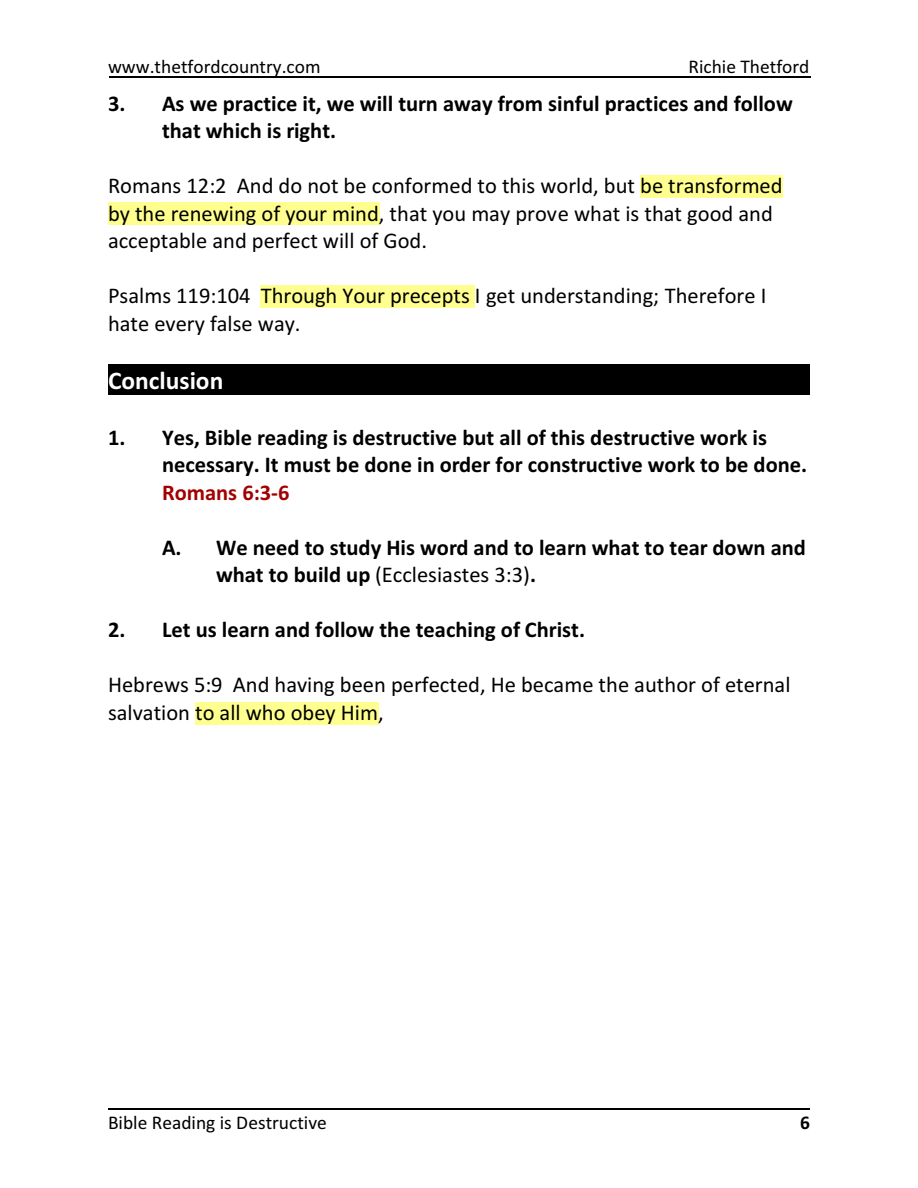
<style>
.page{position:relative;width:918px;height:1188px;background:#fff}
.page>*{position:absolute;margin:0;border:0;box-sizing:border-box;transform-origin:0 0}
.t1{font:700 25.5px "Calibri";color:#fff}
.t2{font:700 22.5px/27.6px "Calibri";color:#000}
.t3{font:22.5px/27.6px "Calibri";color:#000}
.t4{font:700 22.5px "Calibri";color:#a30000}
.t5{font:19.5px "Calibri";color:#000}
.t6{font:700 19.5px "Calibri";color:#000}
.s1{font-weight:400}
</style>
<div class="page">
<hr style="left:109px;top:77px;width:702px;height:1px;background:#000">
<div style="left:108px;top:364px;width:702px;height:31px;background:#000"></div>
<div style="left:641px;top:175px;width:142px;height:23px;background:#ffff8f"></div>
<div style="left:108px;top:203px;width:271px;height:22px;background:#ffff8f"></div>
<div style="left:260px;top:285px;width:215px;height:23px;background:#ffff8f"></div>
<div style="left:195px;top:702px;width:183px;height:22px;background:#ffff8f"></div>
<hr style="left:108px;top:1109px;width:702px;height:1px;background:#000">
<p class="t5" style="left:108px;top:58px;width:214px">www.thetfordcountry.com</p>
<p class="t5" style="left:688px;top:58px;width:123px">Richie Thetford</p>
<p class="t2" style="left:162px;top:91px;width:632px;text-indent:-54px">3. As we practice it, we will turn away from sinful practices and follow that which is right.</p>
<p class="t3" style="left:108px;top:174px;width:676px">Romans 12:2 And do not be conformed to this world, but be transformed by the renewing of your mind, that you may prove what is that good and acceptable and perfect will of God.</p>
<p class="t3" style="left:108px;top:284px;width:660px">Psalms 119:104 Through Your precepts I get understanding; Therefore I hate every false way.</p>
<p class="t1" style="left:108px;top:370px;width:117px">Conclusion</p>
<p class="t2" style="left:162px;top:425px;width:647px;text-indent:-54px">1. Yes, Bible reading is destructive but all of this destructive work is necessary. It must be done in order for constructive work to be done.</p>
<p class="t4" style="left:162px;top:483px;width:129px">Romans 6:3-6</p>
<p class="t2" style="left:216px;top:535px;width:591px;text-indent:-54px">A. We need to study His word and to learn what to tear down and what to build up <span class="s1">(Ecclesiastes 3:3)</span>.</p>
<p class="t2" style="left:108px;top:618px;width:479px">2. Let us learn and follow the teaching of Christ.</p>
<p class="t3" style="left:108px;top:673px;width:684px">Hebrews 5:9 And having been perfected, He became the author of eternal salvation to all who obey Him,</p>
<p class="t5" style="left:108px;top:1114px;width:220px">Bible Reading is Destructive</p>
<p class="t6" style="left:800px;top:1114px;width:11px">6</p>
</div>
